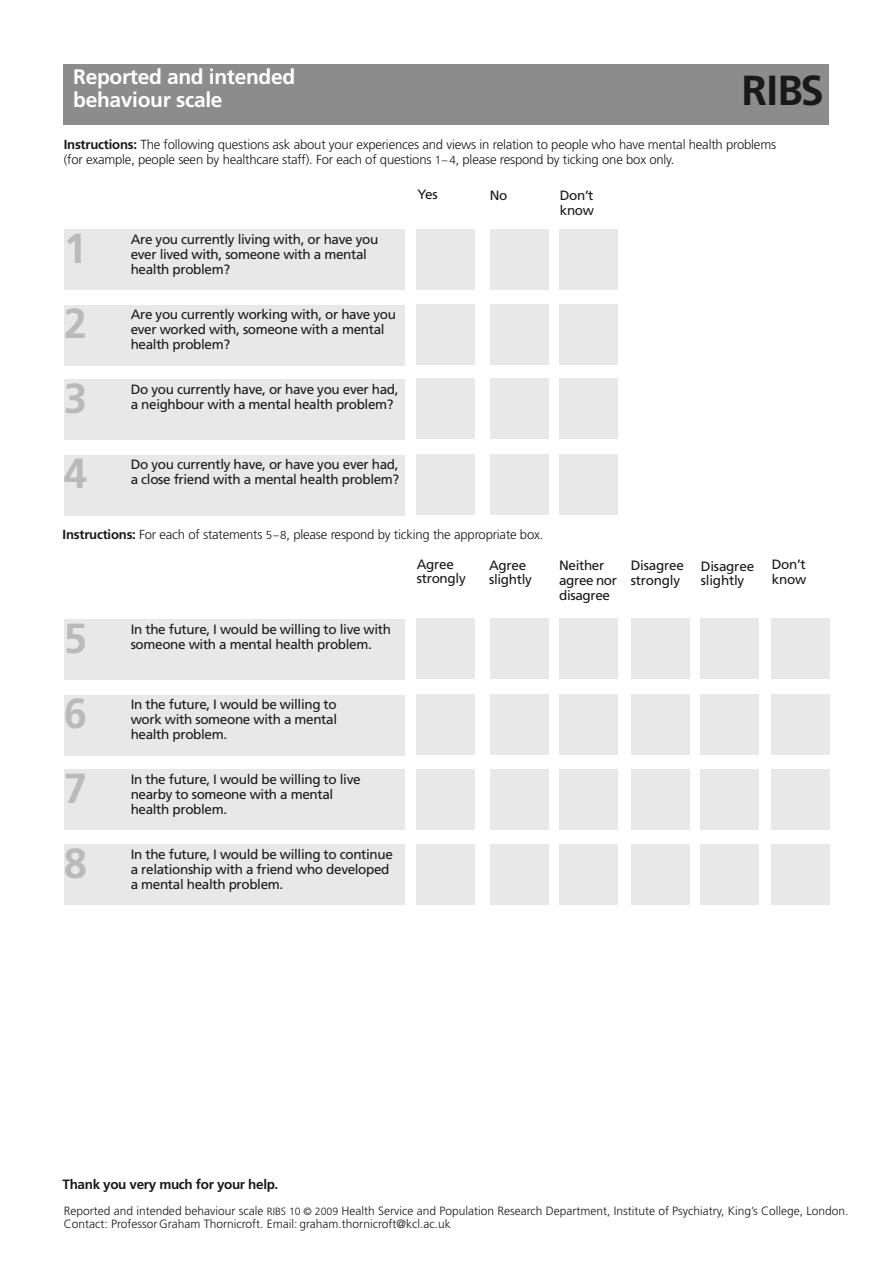
<style>
.page{position:relative;width:893px;height:1263px;background:#fff}
.page>*{position:absolute;margin:0;border:0;box-sizing:border-box;transform-origin:0 0}
.t1{font:700 42px/75px "Frutiger";color:#bababa;text-align:justify}
.t2{font:700 42px "Frutiger";color:#191919}
.t3{font:700 21px/22.5px "Frutiger";letter-spacing:-.015em;color:#fff}
.t4{font:13.5px/15px "Frutiger";letter-spacing:-.025em;color:#191919}
.t5{font:700 13.5px "Frutiger";letter-spacing:-.025em;color:#191919}
.t6{font:300 13.2px/15px "Frutiger";letter-spacing:-.015em;color:#191919}
.t7{font:300 12px/13.5px "Frutiger";color:#191919}
.s1{font-weight:700}
.s2{font-size:11.7px}
.s3{font-size:10.5px}
</style>
<div class="page">
<div style="left:64px;top:305px;width:341px;height:60px;background:#e8e8e8"></div>
<div style="left:64px;top:64px;width:765px;height:60px;background:#8c8c8c"></div>
<div style="left:417px;top:305px;width:58px;height:60px;background:#e8e8e8"></div>
<div style="left:490px;top:305px;width:58px;height:60px;background:#e8e8e8"></div>
<div style="left:559px;top:305px;width:58px;height:60px;background:#e8e8e8"></div>
<div style="left:64px;top:230px;width:341px;height:60px;background:#e8e8e8"></div>
<div style="left:417px;top:229px;width:58px;height:60px;background:#e8e8e8"></div>
<div style="left:490px;top:229px;width:58px;height:60px;background:#e8e8e8"></div>
<div style="left:559px;top:229px;width:58px;height:60px;background:#e8e8e8"></div>
<div style="left:64px;top:379px;width:341px;height:60px;background:#e8e8e8"></div>
<div style="left:417px;top:379px;width:58px;height:60px;background:#e8e8e8"></div>
<div style="left:490px;top:379px;width:58px;height:60px;background:#e8e8e8"></div>
<div style="left:559px;top:379px;width:58px;height:60px;background:#e8e8e8"></div>
<div style="left:64px;top:455px;width:341px;height:60px;background:#e8e8e8"></div>
<div style="left:417px;top:454px;width:58px;height:60px;background:#e8e8e8"></div>
<div style="left:490px;top:454px;width:58px;height:60px;background:#e8e8e8"></div>
<div style="left:559px;top:454px;width:58px;height:60px;background:#e8e8e8"></div>
<div style="left:64px;top:770px;width:341px;height:60px;background:#e8e8e8"></div>
<div style="left:417px;top:769px;width:58px;height:60px;background:#e8e8e8"></div>
<div style="left:490px;top:769px;width:58px;height:60px;background:#e8e8e8"></div>
<div style="left:559px;top:769px;width:58px;height:60px;background:#e8e8e8"></div>
<div style="left:631px;top:769px;width:58px;height:60px;background:#e8e8e8"></div>
<div style="left:700px;top:769px;width:58px;height:60px;background:#e8e8e8"></div>
<div style="left:771px;top:769px;width:58px;height:60px;background:#e8e8e8"></div>
<div style="left:64px;top:695px;width:341px;height:60px;background:#e8e8e8"></div>
<div style="left:417px;top:694px;width:58px;height:60px;background:#e8e8e8"></div>
<div style="left:490px;top:694px;width:58px;height:60px;background:#e8e8e8"></div>
<div style="left:559px;top:694px;width:58px;height:60px;background:#e8e8e8"></div>
<div style="left:631px;top:694px;width:58px;height:60px;background:#e8e8e8"></div>
<div style="left:700px;top:694px;width:58px;height:60px;background:#e8e8e8"></div>
<div style="left:771px;top:694px;width:58px;height:60px;background:#e8e8e8"></div>
<div style="left:64px;top:845px;width:341px;height:60px;background:#e8e8e8"></div>
<div style="left:417px;top:844px;width:58px;height:60px;background:#e8e8e8"></div>
<div style="left:490px;top:844px;width:58px;height:60px;background:#e8e8e8"></div>
<div style="left:559px;top:844px;width:58px;height:60px;background:#e8e8e8"></div>
<div style="left:631px;top:844px;width:58px;height:60px;background:#e8e8e8"></div>
<div style="left:700px;top:844px;width:58px;height:60px;background:#e8e8e8"></div>
<div style="left:771px;top:844px;width:58px;height:60px;background:#e8e8e8"></div>
<div style="left:64px;top:619px;width:341px;height:60px;background:#e8e8e8"></div>
<div style="left:417px;top:619px;width:58px;height:60px;background:#e8e8e8"></div>
<div style="left:490px;top:619px;width:58px;height:60px;background:#e8e8e8"></div>
<div style="left:559px;top:619px;width:58px;height:60px;background:#e8e8e8"></div>
<div style="left:631px;top:619px;width:58px;height:60px;background:#e8e8e8"></div>
<div style="left:700px;top:619px;width:58px;height:60px;background:#e8e8e8"></div>
<div style="left:771px;top:619px;width:58px;height:60px;background:#e8e8e8"></div>
<h2 class="t3" style="left:73px;top:68px;width:224px">Reported and intended behaviour scale</h2>
<h1 class="t2" style="left:742px;top:74px;width:84px">RIBS</h1>
<p class="t6" style="left:64px;top:138px;width:714px"><span class="s1">Instructions:</span> The following questions ask about your experiences and views in relation to people who have mental health problems (for example, people seen by healthcare staff). For each of questions <span class="s2">1– 4</span>, please respond by ticking one box only.</p>
<p class="t4" style="left:490px;top:188px;width:19px">No</p>
<p class="t4" style="left:417px;top:188px;width:22px">Yes</p>
<p class="t4" style="left:560px;top:188px;width:36px">Don’t know</p>
<h1 class="t1" style="left:64px;top:214px;width:25px">1<br>2<br>3<br>4</h1>
<p class="t4" style="left:131px;top:233px;width:249px">Are you currently living with, or have you ever lived with, someone with a mental health problem?</p>
<p class="t4" style="left:131px;top:308px;width:267px">Are you currently working with, or have you ever worked with, someone with a mental health problem?</p>
<p class="t4" style="left:131px;top:383px;width:269px">Do you currently have, or have you ever had, a neighbour with a mental health problem?</p>
<p class="t4" style="left:131px;top:458px;width:270px">Do you currently have, or have you ever had, a close friend with a mental health problem?</p>
<p class="t6" style="left:63px;top:528px;width:482px"><span class="s1">Instructions:</span> For each of statements <span class="s2">5–8</span>, please respond by ticking the appropriate box.</p>
<h1 class="t1" style="left:64px;top:604px;width:25px">5<br>6<br>7<br>8</h1>
<p class="t4" style="left:131px;top:623px;width:262px">In the future, I would be willing to live with someone with a mental health problem.</p>
<p class="t4" style="left:131px;top:698px;width:208px;text-align:justify">In the future, I would be willing to work with someone with a mental health problem.</p>
<p class="t4" style="left:131px;top:773px;width:231px">In the future, I would be willing to live nearby to someone with a mental health problem.</p>
<p class="t4" style="left:131px;top:848px;width:264px">In the future, I would be willing to continue a relationship with a friend who developed a mental health problem.</p>
<p class="t4" style="left:417px;top:559px;width:51px;line-height:13.5px">Agree strongly</p>
<p class="t4" style="left:559px;top:559px;width:59px">Neither agree nor disagree</p>
<p class="t4" style="left:701px;top:560px;width:55px;line-height:14.2px">Disagree slightly</p>
<p class="t4" style="left:772px;top:559px;width:36px;line-height:14.2px">Don’t know</p>
<p class="t4" style="left:631px;top:559px;width:55px;line-height:14.2px">Disagree strongly</p>
<p class="t4" style="left:489px;top:560px;width:45px;line-height:13.5px">Agree slightly</p>
<p class="t5" style="left:63px;top:1179px;width:217px">Thank you very much for your help.</p>
<p class="t7" style="left:64px;top:1205px;width:786px">Reported and intended behaviour scale <span class="s3">RIBS 10 © 2009</span> Health Service and Population Research Department, Institute of Psychiatry, King’s College, London.<br>Contact: ProfessorGraham Thornicroft. Email: graham.thornicroft@kcl.ac.uk</p>
</div>
